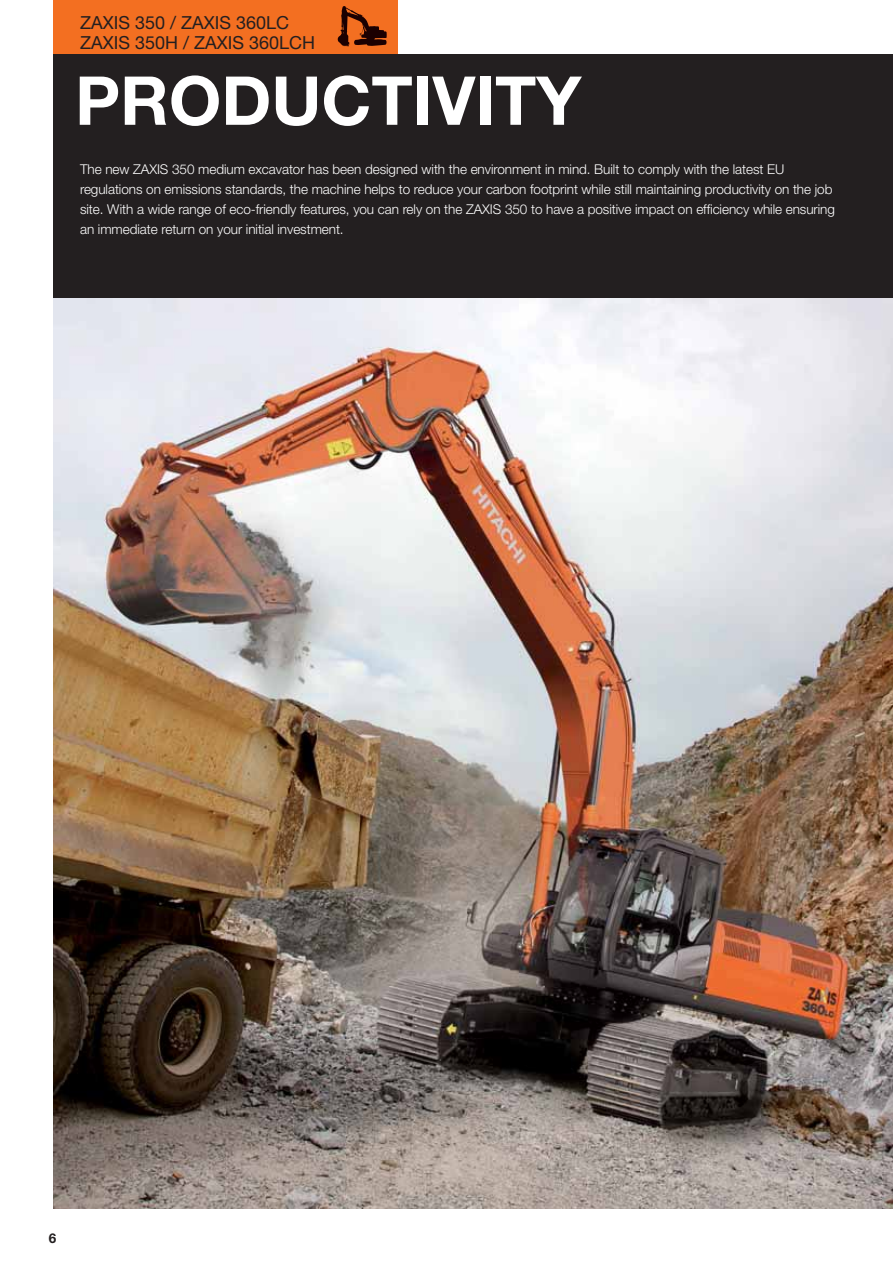
<style>
.page{position:relative;width:893px;height:1263px;background:#fff}
.page>*{position:absolute;margin:0;border:0;box-sizing:border-box;transform-origin:0 0}
.t1{font:700 67.5px "Helvetica Neue LT Pro";color:#fff}
.t2{font:18px/19.5px "Helvetica Neue LT Pro";color:#231f20}
.t3{font:300 13.5px/19.8px "Helvetica Neue LT Pro";letter-spacing:-.005em;color:#fff}
.t4{font:700 13.5px "Helvetica Neue LT Pro";color:#231f20}
</style>
<div class="page">
<div style="left:54px;top:0;width:344px;height:54px;background:#f36f21"></div>
<svg style="left:338px;top:6px;width:49px;height:40px"></svg>
<img style="left:54px;top:298px;width:839px;height:911px">
<div style="left:54px;top:54px;width:839px;height:244px;background:#231f20"></div>
<h2 class="t2" style="left:80px;top:15px;width:237px">ZAXIS 350 / ZAXIS 360LC<br>ZAXIS 350H / ZAXIS 360LCH</h2>
<h1 class="t1" style="left:75px;top:76px;width:508px">PRODUCTIVITY</h1>
<p class="t3" style="left:80px;top:161px;width:756px">The new ZAXIS 350 medium excavator has been designed with the environment in mind. Built to comply with the latest EU regulations on emissions standards, the machine helps to reduce your carbon footprint while still maintaining productivity on the job site. With a wide range of eco-friendly features, you can rely on the ZAXIS 350 to have a positive impact on efficiency while ensuring an immediate return on your initial investment.</p>
<p class="t4" style="left:49px;top:1233px;width:9px">6</p>
</div>
